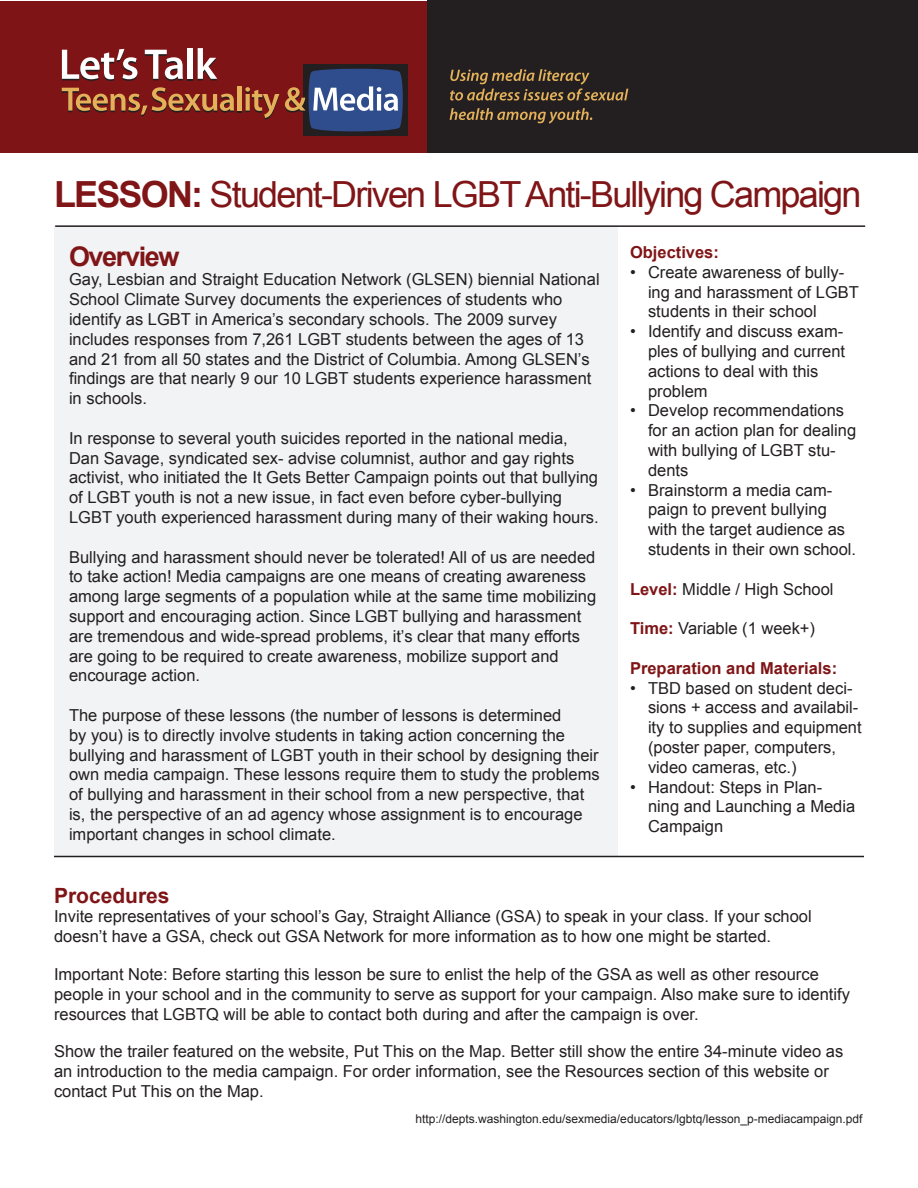
<style>
.page{position:relative;width:918px;height:1188px;background:#fff}
.page>*{position:absolute;margin:0;border:0;box-sizing:border-box;transform-origin:0 0}
.t1{font:36px "Arial";letter-spacing:-.05em;color:#7f1517}
.t2{font:700 27px "Arial";letter-spacing:-.05em;color:#7f1517}
.t3{font:700 21px "Arial";color:#7f1517}
.t4{font:16.5px/19.8px "Arial";color:#231f20}
.t5{font:700 16.5px "Arial";color:#7f1517}
.t6{font:12px "Arial";color:#231f20}
.s1{font-weight:700}
.s2{font-weight:700;color:#7f1517}
</style>
<div class="page">
<div style="left:54px;top:225px;width:563px;height:632px;background:#f2f3f4"></div>
<hr style="left:54px;top:856px;width:810px;height:1px;background:#231f20">
<hr style="left:55px;top:225px;width:810px;height:2px;background:#231f20">
<div style="left:0;top:1px;width:427px;height:152px;background:#7f1416"></div>
<div style="left:427px;top:0;width:490px;height:153px;background:#231f20"></div>
<svg style="left:450px;top:108px;width:142px;height:16px"></svg>
<svg style="left:450px;top:69px;width:178px;height:32px"></svg>
<div style="left:187px;top:50px;width:6px;height:30px;background:#231f20"></div>
<svg style="left:62px;top:49px;width:75px;height:32px"></svg>
<svg style="left:145px;top:50px;width:38px;height:31px"></svg>
<div style="left:187px;top:48px;width:6px;height:31px;background:#fff"></div>
<svg style="left:198px;top:48px;width:19px;height:32px"></svg>
<div style="left:304px;top:65px;width:104px;height:71px;background:#231f20"></div>
<hr style="left:238px;top:88px;width:4px;height:24px;background:#231f20">
<svg style="left:62px;top:87px;width:172px;height:29px"></svg>
<hr style="left:238px;top:86px;width:4px;height:25px;background:#e4b15a">
<svg style="left:245px;top:87px;width:34px;height:33px"></svg>
<svg style="left:285px;top:67px;width:118px;height:66px"></svg>
<p class="t1" style="left:54px;top:171px;width:809px"><span class="s1">LESSON:</span> Student-Driven LGBT Anti-Bullying Campaign</p>
<p class="t2" style="left:69px;top:238px;width:112px">Overview</p>
<p class="t4" style="left:69px;top:270px;width:532px">Gay, Lesbian and Straight Education Network (GLSEN) biennial National School Climate Survey documents the experiences of students who identify as LGBT in America’s secondary schools. The 2009 survey includes responses from 7,261 LGBT students between the ages of 13 and 21 from all 50 states and the District of Columbia. Among GLSEN’s findings are that nearly 9 our 10 LGBT students experience harassment in schools.</p>
<p class="t4" style="left:69px;top:428px;width:531px">In response to several youth suicides reported in the national media, Dan Savage, syndicated sex- advise columnist, author and gay rights activist, who initiated the It Gets Better Campaign points out that bullying of LGBT youth is not a new issue, in fact even before cyber-bullying LGBT youth experienced harassment during many of their waking hours.</p>
<p class="t4" style="left:69px;top:547px;width:529px">Bullying and harassment should never be tolerated! All of us are needed to take action! Media campaigns are one means of creating awareness among large segments of a population while at the same time mobilizing support and encouraging action. Since LGBT bullying and harassment are tremendous and wide-spread problems, it’s clear that many efforts are going to be required to create awareness, mobilize support and encourage action.</p>
<p class="t4" style="left:69px;top:706px;width:532px">The purpose of these lessons (the number of lessons is determined<br>by you) is to directly involve students in taking action concerning the bullying and harassment of LGBT youth in their school by designing their own media campaign. These lessons require them to study the problems of bullying and harassment in their school from a new perspective, that is, the perspective of an ad agency whose assignment is to encourage important changes in school climate.</p>
<p class="t5" style="left:630px;top:241px;width:90px">Objectives:</p>
<p class="t4" style="left:648px;top:262px;width:212px;text-indent:-18px">• Create awareness of bully&shy;ing and harassment of LGBT students in their school</p>
<p class="t4" style="left:648px;top:322px;width:199px;text-indent:-18px">• Identify and discuss exam&shy;ples of bullying and current actions to deal with this problem</p>
<p class="t4" style="left:648px;top:401px;width:210px;text-indent:-18px">• Develop recommendations for an action plan for dealing with bullying of LGBT stu&shy;dents</p>
<p class="t4" style="left:648px;top:480px;width:210px;text-indent:-18px">• Brainstorm a media cam&shy;paign to prevent bullying with the target audience as students in their own school.</p>
<p class="t4" style="left:630px;top:579px;width:205px"><span class="s2">Level:</span> Middle / High School</p>
<p class="t4" style="left:630px;top:619px;width:187px"><span class="s2">Time:</span> Variable (1 week+)</p>
<p class="t5" style="left:630px;top:657px;width:209px">Preparation and Materials:</p>
<p class="t4" style="left:648px;top:678px;width:215px;text-indent:-18px">• TBD based on student deci&shy;sions + access and availabil&shy;ity to supplies and equipment (poster paper, computers, video cameras, etc.)</p>
<p class="t4" style="left:648px;top:777px;width:209px;text-indent:-18px">• Handout: Steps in Plan&shy;ning and Launching a Media<br>Campaign</p>
<p class="t3" style="left:54px;top:881px;width:117px">Procedures</p>
<p class="t4" style="left:54px;top:907px;width:759px">Invite representatives of your school’s Gay, Straight Alliance (GSA) to speak in your class. If your school doesn’t have a GSA, check out GSA Network for more information as to how one might be started.</p>
<p class="t4" style="left:54px;top:964px;width:798px">Important Note: Before starting this lesson be sure to enlist the help of the GSA as well as other resource people in your school and in the community to serve as support for your campaign. Also make sure to identify resources that LGBTQ will be able to contact both during and after the campaign is over.</p>
<p class="t4" style="left:54px;top:1042px;width:791px">Show the trailer featured on the website, Put This on the Map. Better still show the entire 34-minute video as an introduction to the media campaign. For order information, see the Resources section of this website or contact Put This on the Map.</p>
<p class="t6" style="left:416px;top:1111px;width:448px">http://depts.washington.edu/sexmedia/educators/lgbtq/lesson_p-mediacampaign.pdf</p>
</div>
